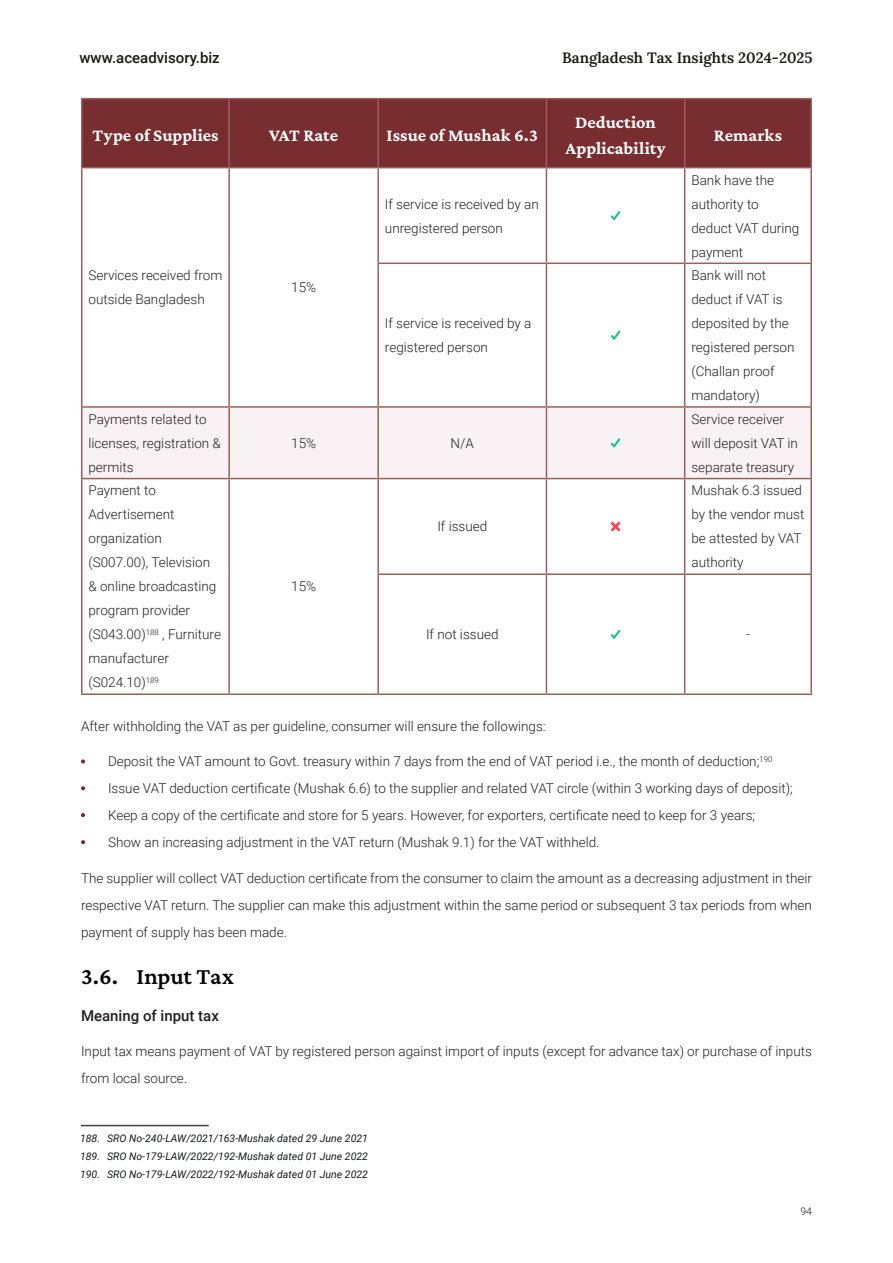
<style>
.page{position:relative;width:893px;height:1263px;background:#fff}
.page>*{position:absolute;margin:0;border:0;box-sizing:border-box;transform-origin:0 0}
.t1{font:600 24px "Crimson Pro";letter-spacing:-.005em;color:#000}
.t2{font:700 18px/25.5px "Crimson Pro";color:#fff;text-align:center}
.t3{font:15px "Lora";color:#171b11}
.t4{font:500 15px "Roboto";color:#171b11}
.t5{font:500 15px "Roboto";color:#231f20}
.t6{font:300 13.5px/24px "Roboto";color:#231f20}
.t7{font:italic 10.5px "Roboto";color:#171918}
.t8{font:300 10.5px "Roboto";color:#231f20}
</style>
<div class="page">
<div style="left:82px;top:99px;width:728px;height:68px;background:#782d30"></div>
<div style="left:82px;top:408px;width:728px;height:70px;background:#f8f2f4"></div>
<hr style="left:81px;top:98px;width:148px;height:1px;background:#99605b">
<hr style="left:81px;top:99px;width:1px;height:68px;background:#99605b">
<hr style="left:229px;top:98px;width:149px;height:1px;background:#99605b">
<hr style="left:228px;top:99px;width:2px;height:68px;background:#99605b">
<hr style="left:378px;top:98px;width:168px;height:1px;background:#99605b">
<hr style="left:377px;top:99px;width:2px;height:68px;background:#99605b">
<hr style="left:546px;top:98px;width:139px;height:1px;background:#99605b">
<hr style="left:546px;top:99px;width:1px;height:68px;background:#99605b">
<hr style="left:81px;top:167px;width:148px;height:1px;background:#99605b">
<hr style="left:229px;top:167px;width:149px;height:1px;background:#99605b">
<hr style="left:378px;top:167px;width:168px;height:1px;background:#99605b">
<hr style="left:546px;top:167px;width:139px;height:1px;background:#99605b">
<hr style="left:685px;top:98px;width:127px;height:1px;background:#99605b">
<hr style="left:684px;top:99px;width:1px;height:68px;background:#99605b">
<hr style="left:810px;top:99px;width:2px;height:68px;background:#99605b">
<hr style="left:685px;top:167px;width:127px;height:1px;background:#99605b">
<hr style="left:81px;top:168px;width:1px;height:95px;background:#99605b">
<hr style="left:228px;top:168px;width:2px;height:95px;background:#99605b">
<hr style="left:81px;top:263px;width:1px;height:143px;background:#99605b">
<hr style="left:228px;top:263px;width:2px;height:143px;background:#99605b">
<hr style="left:377px;top:168px;width:2px;height:95px;background:#99605b">
<hr style="left:546px;top:168px;width:1px;height:95px;background:#99605b">
<hr style="left:684px;top:168px;width:1px;height:95px;background:#99605b">
<hr style="left:810px;top:168px;width:2px;height:95px;background:#99605b">
<hr style="left:377px;top:263px;width:169px;height:1px;background:#99605b">
<hr style="left:377px;top:264px;width:2px;height:142px;background:#99605b">
<hr style="left:546px;top:263px;width:139px;height:1px;background:#99605b">
<hr style="left:546px;top:264px;width:1px;height:142px;background:#99605b">
<hr style="left:685px;top:263px;width:127px;height:1px;background:#99605b">
<hr style="left:684px;top:264px;width:1px;height:142px;background:#99605b">
<hr style="left:810px;top:264px;width:2px;height:142px;background:#99605b">
<hr style="left:81px;top:406px;width:148px;height:2px;background:#99605b">
<hr style="left:81px;top:408px;width:1px;height:70px;background:#99605b">
<hr style="left:229px;top:406px;width:149px;height:2px;background:#99605b">
<hr style="left:228px;top:408px;width:2px;height:70px;background:#99605b">
<hr style="left:378px;top:406px;width:168px;height:2px;background:#99605b">
<hr style="left:377px;top:408px;width:2px;height:70px;background:#99605b">
<hr style="left:546px;top:406px;width:139px;height:2px;background:#99605b">
<hr style="left:546px;top:408px;width:1px;height:70px;background:#99605b">
<hr style="left:685px;top:406px;width:127px;height:2px;background:#99605b">
<hr style="left:684px;top:408px;width:1px;height:70px;background:#99605b">
<hr style="left:810px;top:408px;width:2px;height:70px;background:#99605b">
<hr style="left:81px;top:478px;width:148px;height:1px;background:#99605b">
<hr style="left:81px;top:479px;width:1px;height:95px;background:#99605b">
<hr style="left:229px;top:478px;width:149px;height:1px;background:#99605b">
<hr style="left:228px;top:479px;width:2px;height:95px;background:#99605b">
<hr style="left:81px;top:574px;width:1px;height:119px;background:#99605b">
<hr style="left:228px;top:574px;width:2px;height:119px;background:#99605b">
<hr style="left:81px;top:693px;width:148px;height:2px;background:#99605b">
<hr style="left:229px;top:693px;width:149px;height:2px;background:#99605b">
<hr style="left:378px;top:478px;width:168px;height:1px;background:#99605b">
<hr style="left:377px;top:479px;width:2px;height:94px;background:#99605b">
<hr style="left:546px;top:478px;width:139px;height:1px;background:#99605b">
<hr style="left:546px;top:479px;width:1px;height:94px;background:#99605b">
<hr style="left:685px;top:478px;width:127px;height:1px;background:#99605b">
<hr style="left:684px;top:479px;width:1px;height:94px;background:#99605b">
<hr style="left:810px;top:479px;width:2px;height:94px;background:#99605b">
<hr style="left:377px;top:573px;width:169px;height:2px;background:#99605b">
<hr style="left:377px;top:575px;width:2px;height:118px;background:#99605b">
<hr style="left:546px;top:573px;width:139px;height:2px;background:#99605b">
<hr style="left:546px;top:575px;width:1px;height:118px;background:#99605b">
<hr style="left:685px;top:573px;width:127px;height:2px;background:#99605b">
<hr style="left:684px;top:575px;width:1px;height:118px;background:#99605b">
<hr style="left:810px;top:575px;width:2px;height:118px;background:#99605b">
<hr style="left:378px;top:693px;width:168px;height:2px;background:#99605b">
<hr style="left:546px;top:693px;width:139px;height:2px;background:#99605b">
<hr style="left:685px;top:693px;width:127px;height:2px;background:#99605b">
<svg style="left:611px;top:211px;width:9px;height:10px"></svg>
<svg style="left:611px;top:330px;width:9px;height:10px"></svg>
<svg style="left:611px;top:438px;width:9px;height:10px"></svg>
<svg style="left:611px;top:522px;width:9px;height:9px"></svg>
<svg style="left:611px;top:629px;width:9px;height:10px"></svg>
<hr style="left:81px;top:1125px;width:128px;height:1px;background:#414242">
<svg style="left:81px;top:759px;width:4px;height:4px"></svg>
<svg style="left:81px;top:786px;width:4px;height:4px"></svg>
<svg style="left:81px;top:813px;width:4px;height:4px"></svg>
<svg style="left:81px;top:840px;width:4px;height:4px"></svg>
<p class="t4" style="left:79px;top:47px;width:142px">www.aceadvisory.biz</p>
<p class="t3" style="left:562px;top:47px;width:252px">Bangladesh Tax Insights 2024-2025</p>
<p class="t2" style="left:92px;top:122px;width:128px">Type of Supplies</p>
<p class="t2" style="left:269px;top:122px;width:70px">VAT Rate</p>
<p class="t2" style="left:387px;top:122px;width:153px">Issue of Mushak 6.3</p>
<p class="t6" style="left:88px;top:263px;width:135px">Services received from outside Bangladesh</p>
<p class="t6" style="left:88px;top:406px;width:134px">Payments related to licenses, registration &amp; permits</p>
<p class="t6" style="left:291px;top:275px;width:26px">15%</p>
<p class="t6" style="left:385px;top:191px;width:155px">If service is received by an unregistered person</p>
<p class="t6" style="left:385px;top:311px;width:148px">If service is received by a registered person</p>
<p class="t6" style="left:291px;top:430px;width:26px">15%</p>
<p class="t6" style="left:451px;top:430px;width:25px">N/A</p>
<p class="t2" style="left:566px;top:110px;width:101px">Deduction<br>Applicability</p>
<p class="t2" style="left:714px;top:122px;width:70px">Remarks</p>
<p class="t6" style="left:691px;top:167px;width:109px">Bank have the authority to deduct VAT during payment</p>
<p class="t6" style="left:691px;top:263px;width:105px">Bank will not deduct if VAT is deposited by the registered person (Challan proof mandatory)</p>
<p class="t6" style="left:691px;top:406px;width:108px">Service receiver will deposit VAT in separate treasury</p>
<p class="t6" style="left:88px;top:478px;width:134px">Payment to<br>Advertisement organization (S007.00), Television &amp; online broadcasting program provider (S043.00)<sup>188</sup> , Furniture manufacturer (S024.10)<sup>189</sup></p>
<p class="t6" style="left:291px;top:574px;width:26px">15%</p>
<p class="t6" style="left:437px;top:514px;width:51px">If issued</p>
<p class="t6" style="left:691px;top:478px;width:115px">Mushak 6.3 issued by the vendor must be attested by VAT authority</p>
<p class="t6" style="left:426px;top:622px;width:74px">If not issued</p>
<p class="t6" style="left:746px;top:622px;width:5px">-</p>
<p class="t6" style="left:81px;top:713px;width:466px">After withholding the VAT as per guideline, consumer will ensure the followings:</p>
<p class="t6" style="left:81px;top:749px;width:693px">• Deposit the VAT amount to Govt. treasury within 7 days from the end of VAT period i.e., the month of deduction;<sup>190</sup></p>
<p class="t6" style="left:81px;top:776px;width:713px">• Issue VAT deduction certificate (Mushak 6.6) to the supplier and related VAT circle (within 3 working days of deposit);</p>
<p class="t6" style="left:81px;top:803px;width:676px">• Keep a copy of the certificate and store for 5 years. However, for exporters, certificate need to keep for 3 years;</p>
<p class="t6" style="left:81px;top:830px;width:520px">• Show an increasing adjustment in the VAT return (Mushak 9.1) for the VAT withheld.</p>
<p class="t6" style="left:81px;top:864px;width:732px;line-height:27px;text-align:justify">The supplier will collect VAT deduction certificate from the consumer to claim the amount as a decreasing adjustment in their respective VAT return. The supplier can make this adjustment within the same period or subsequent 3 tax periods from when payment of supply has been made.</p>
<p class="t1" style="left:81px;top:961px;width:154px">3.6. Input Tax</p>
<p class="t5" style="left:81px;top:1005px;width:139px">Meaning of input tax</p>
<p class="t6" style="left:81px;top:1037px;width:732px;line-height:27px">Input tax means payment of VAT by registered person against import of inputs (except for advance tax) or purchase of inputs from local source.</p>
<p class="t7" style="left:80px;top:1131px;width:289px">188. SRO No-240-LAW/2021/163-Mushak dated 29 June 2021</p>
<p class="t7" style="left:80px;top:1149px;width:289px">189. SRO No-179-LAW/2022/192-Mushak dated 01 June 2022</p>
<p class="t7" style="left:80px;top:1167px;width:289px">190. SRO No-179-LAW/2022/192-Mushak dated 01 June 2022</p>
<p class="t8" style="left:800px;top:1204px;width:13px">94</p>
</div>
